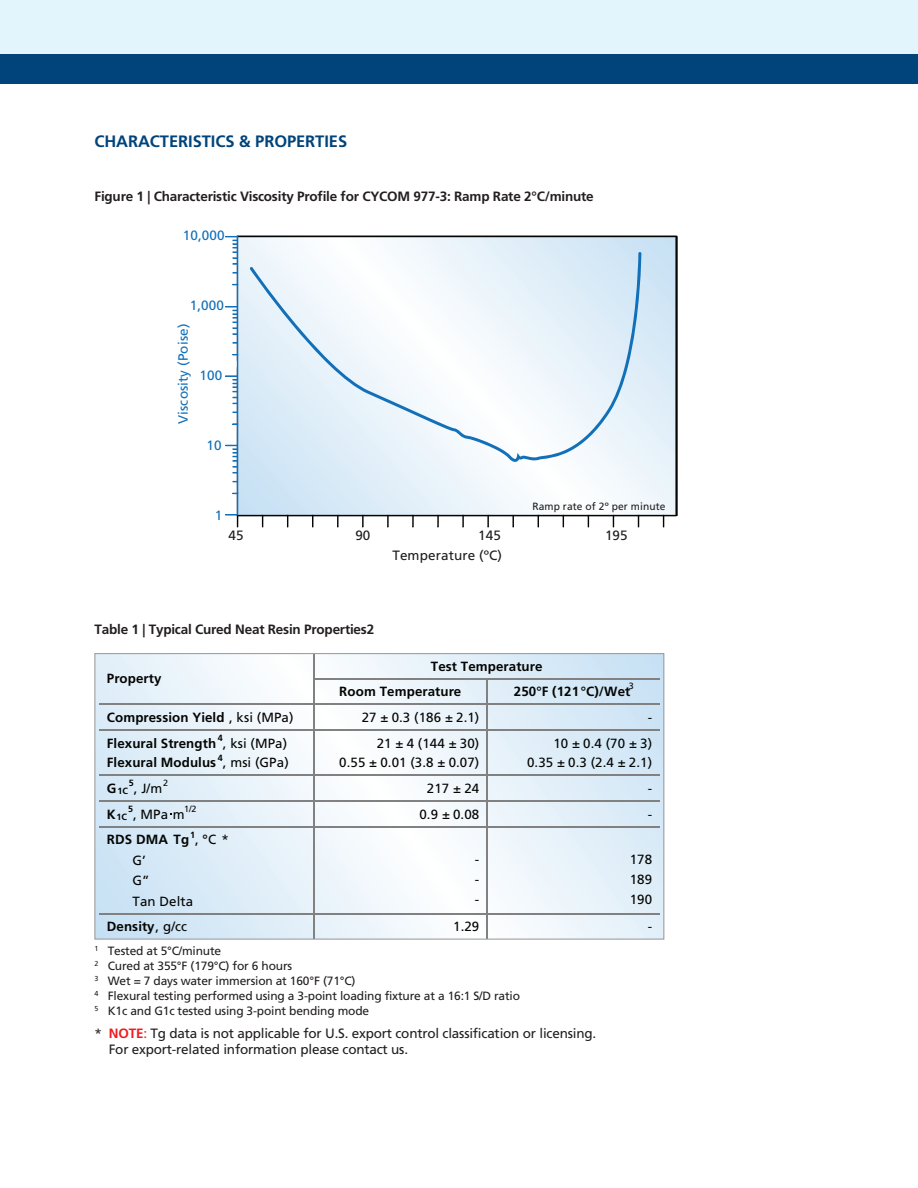
<style>
.page{position:relative;width:918px;height:1188px;background:#fff}
.page>*{position:absolute;margin:0;border:0;box-sizing:border-box;transform-origin:0 0}
.t1{font:700 16.5px "Frutiger";letter-spacing:-.005em;color:#00447b}
.t2{font:13.5px/16.5px "Frutiger";letter-spacing:-.015em;color:#231f20}
.t3{font:700 13.5px "Frutiger";letter-spacing:-.015em;color:#231f20}
.t4{font:13.5px "Frutiger";letter-spacing:.01em;color:#1270b9}
.t5{font:13.5px "Frutiger";letter-spacing:.01em;color:#201d1e}
.t6{font:13.35px/20px "Frutiger";letter-spacing:.005em;color:#040503;text-align:right}
.t7{font:700 13.35px "Frutiger";letter-spacing:.005em;color:#040503}
.t8{font:12px/15px "Frutiger";letter-spacing:-.015em;color:#231f20}
.t9{font:10.5px "Frutiger";letter-spacing:.01em;color:#201d1e}
.t10{font:700 9px "Frutiger";color:#040503}
.t11{font:9px "Frutiger";color:#040503}
.s1{font-weight:400}
.s2{font-weight:700;color:#ee1d23}
.s3{color:#ee1d23}
</style>
<div class="page">
<div style="left:0;top:0;width:918px;height:54px;background:#e2f4fc"></div>
<div style="left:0;top:54px;width:918px;height:30px;background:#00447b"></div>
<svg style="left:225px;top:236px;width:453px;height:291px"></svg>
<svg style="left:250px;top:252px;width:391px;height:210px;fill:#edf5fb"></svg>
<svg style="left:96px;top:655px;width:566px;height:282px"></svg>
<hr style="left:315px;top:678px;width:172px;height:1px;background:#808180">
<hr style="left:488px;top:678px;width:172px;height:1px;background:#808180">
<hr style="left:99px;top:704px;width:215px;height:1px;background:#808180">
<hr style="left:315px;top:704px;width:172px;height:1px;background:#808180">
<hr style="left:488px;top:704px;width:172px;height:1px;background:#808180">
<hr style="left:99px;top:730px;width:215px;height:1px;background:#808180">
<svg style="left:314px;top:655px;width:1px;height:76px"></svg>
<hr style="left:315px;top:730px;width:172px;height:1px;background:#808180">
<svg style="left:487px;top:678px;width:1px;height:53px"></svg>
<hr style="left:488px;top:730px;width:172px;height:1px;background:#808180">
<hr style="left:314px;top:731px;width:1px;height:44px;background:#808180">
<hr style="left:487px;top:731px;width:1px;height:44px;background:#808180">
<hr style="left:99px;top:775px;width:215px;height:1px;background:#808180">
<hr style="left:315px;top:775px;width:172px;height:1px;background:#808180">
<hr style="left:488px;top:775px;width:172px;height:1px;background:#808180">
<hr style="left:99px;top:801px;width:215px;height:1px;background:#808180">
<hr style="left:315px;top:801px;width:172px;height:1px;background:#808180">
<hr style="left:488px;top:801px;width:172px;height:1px;background:#808180">
<hr style="left:99px;top:826px;width:215px;height:2px;background:#808180">
<svg style="left:314px;top:775px;width:1px;height:53px"></svg>
<hr style="left:315px;top:826px;width:172px;height:2px;background:#808180">
<svg style="left:487px;top:775px;width:1px;height:53px"></svg>
<hr style="left:488px;top:826px;width:172px;height:2px;background:#808180">
<hr style="left:314px;top:828px;width:1px;height:85px;background:#808180">
<hr style="left:487px;top:828px;width:1px;height:85px;background:#808180">
<hr style="left:99px;top:913px;width:215px;height:1px;background:#808180">
<hr style="left:315px;top:913px;width:172px;height:1px;background:#808180">
<hr style="left:488px;top:913px;width:172px;height:1px;background:#808180">
<svg style="left:314px;top:913px;width:1px;height:24px"></svg>
<svg style="left:487px;top:913px;width:1px;height:24px"></svg>
<div style="left:94px;top:653px;width:570px;height:286px;border:1px solid #939598"></div>
<h1 class="t1" style="left:94px;top:135px;width:254px">CHARACTERISTICS &amp; PROPERTIES</h1>
<p class="t3" style="left:94px;top:191px;width:501px">Figure 1 | Characteristic Viscosity Profile for CYCOM 977-3: Ramp Rate 2°C/minute</p>
<p class="t4" style="left:183px;top:230px;width:43px">10,000</p>
<p class="t4" style="left:190px;top:300px;width:36px">1,000</p>
<p class="t4" style="left:178px;top:424px;width:101px;rotate:-90deg">Viscosity (Poise)</p>
<p class="t4" style="left:200px;top:370px;width:24px">100</p>
<p class="t4" style="left:207px;top:440px;width:17px">10</p>
<p class="t4" style="left:215px;top:510px;width:9px">1</p>
<p class="t9" style="left:532px;top:502px;width:135px">Ramp rate of 2º per minute</p>
<p class="t5" style="left:229px;top:530px;width:17px">45</p>
<p class="t5" style="left:355px;top:530px;width:17px">90</p>
<p class="t5" style="left:478px;top:530px;width:24px">145</p>
<p class="t5" style="left:605px;top:530px;width:24px">195</p>
<p class="t5" style="left:392px;top:550px;width:111px">Temperature (ºC)</p>
<p class="t3" style="left:95px;top:624px;width:281px">Table 1 | Typical Cured Neat Resin Properties2</p>
<p class="t7" style="left:107px;top:673px;width:56px">Property</p>
<p class="t7" style="left:431px;top:661px;width:113px">Test Temperature</p>
<p class="t7" style="left:339px;top:686px;width:124px">Room Temperature</p>
<p class="t7" style="left:514px;top:686px;width:118px">250°F (121°C)/Wet</p>
<p class="t11" style="left:629px;top:683px;width:7px">3</p>
<p class="t7" style="left:107px;top:712px;width:188px">Compression Yield <span class="s1">, ksi (MPa)</span></p>
<p class="t6" style="left:362px;top:708px;width:119px">27 ± 0.3 (186 ± 2.1)</p>
<p class="t6" style="left:648px;top:708px;width:6px">-</p>
<p class="t7" style="left:107px;top:738px;width:111px">Flexural Strength</p>
<p class="t10" style="left:218px;top:734px;width:7px">4</p>
<p class="t6" style="left:223px;top:734px;width:66px">, ksi (MPa)</p>
<p class="t7" style="left:107px;top:757px;width:111px">Flexural Modulus</p>
<p class="t10" style="left:218px;top:754px;width:7px">4</p>
<p class="t6" style="left:223px;top:754px;width:67px">, msi (GPa)</p>
<p class="t6" style="left:339px;top:734px;width:142px">21 ± 4 (144 ± 30)<br>0.55 ± 0.01 (3.8 ± 0.07)</p>
<p class="t6" style="left:527px;top:734px;width:127px">10 ± 0.4 (70 ± 3)<br>0.35 ± 0.3 (2.4 ± 2.1)</p>
<p class="t11" style="left:163px;top:779px;width:7px">2</p>
<p class="t10" style="left:129px;top:779px;width:7px">5</p>
<p class="t10" style="left:107px;top:788px;width:23px"><sup>G</sup>1C</p>
<p class="t6" style="left:134px;top:779px;width:30px">, J/m</p>
<p class="t6" style="left:427px;top:779px;width:54px">217 ± 24</p>
<p class="t6" style="left:648px;top:779px;width:6px">-</p>
<p class="t11" style="left:184px;top:805px;width:14px">1/2</p>
<p class="t10" style="left:128px;top:805px;width:7px">5</p>
<p class="t10" style="left:107px;top:814px;width:22px"><sup>K</sup>1C</p>
<p class="t6" style="left:133px;top:805px;width:53px">, MPa m</p>
<p class="t6" style="left:419px;top:805px;width:61px">0.9 ± 0.08</p>
<p class="t6" style="left:648px;top:805px;width:6px">-</p>
<p class="t10" style="left:190px;top:831px;width:7px">1</p>
<p class="t6" style="left:132px;top:852px;width:62px;text-align:left">G’<br>G”<br>Tan Delta</p>
<p class="t6" style="left:475px;top:851px;width:6px;text-align:justify">- - -</p>
<p class="t6" style="left:630px;top:851px;width:24px;text-align:justify">178<br>189<br>190</p>
<p class="t7" style="left:107px;top:921px;width:82px">Density<span class="s1">, g/cc</span></p>
<p class="t6" style="left:453px;top:918px;width:28px">1.29</p>
<p class="t6" style="left:648px;top:918px;width:6px">-</p>
<p class="t7" style="left:107px;top:834px;width:124px">RDS DMA Tg <span class="s1">,</span> °<span class="s1">C *</span></p>
<p class="t8" style="left:94px;top:944px;width:427px"><sup>1</sup> Tested at 5°C/minute<br><sup>2</sup> Cured at 355°F (179°C) for 6 hours<br><sup>3</sup> Wet = 7 days water immersion at 160°F (71°C)<br><sup>4</sup> Flexural testing performed using a 3-point loading fixture at a 16:1 S/D ratio <sup>5</sup> K1c and G1c tested using 3-point bending mode</p>
<p class="t2" style="left:109px;top:1026px;width:489px;text-indent:-14px">* <span class="s2">NOTE</span><span class="s3">:</span> Tg data is not applicable for U.S. export control classification or licensing.<br>For export-related information please contact us.</p>
</div>
